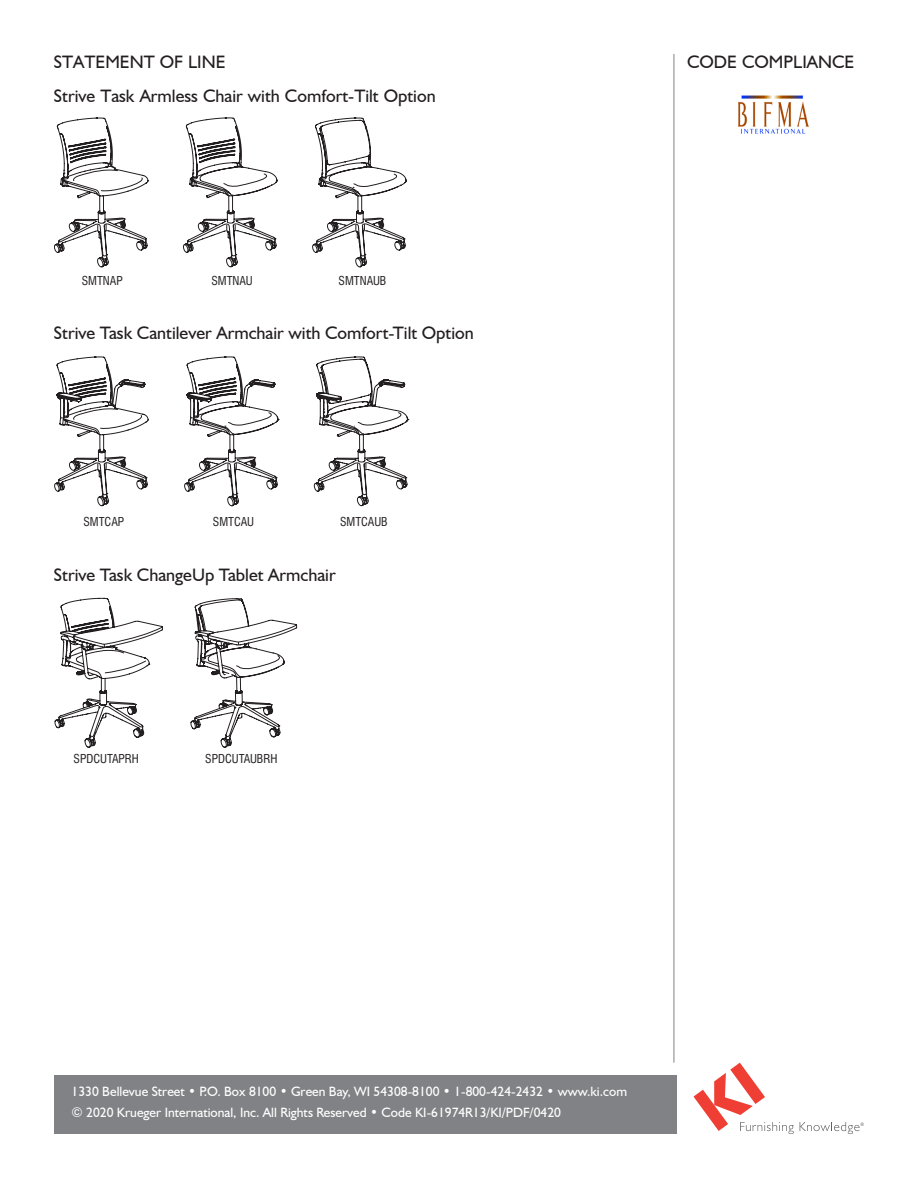
<style>
.page{position:relative;width:918px;height:1188px;background:#fff}
.page>*{position:absolute;margin:0;border:0;box-sizing:border-box;transform-origin:0 0}
.t1{font:18px "Humanist 521 BT";color:#231f20}
.t2{font:13.5px/21px "Humanist 521 BT";color:#fff}
.t3{font:condensed 12px "Swiss 721 BT";color:#231f20}
</style>
<div class="page">
<div style="left:54px;top:1076px;width:622px;height:58px;background:#808285"></div>
<hr style="left:674px;top:54px;width:1px;height:1009px;background:#808285">
<img style="left:739px;top:96px;width:70px;height:38px">
<svg style="left:694px;top:1063px;width:100px;height:71px"></svg>
<svg style="left:800px;top:1122px;width:64px;height:12px"></svg>
<svg style="left:55px;top:598px;width:242px;height:150px"></svg>
<svg style="left:54px;top:118px;width:352px;height:149px"></svg>
<svg style="left:54px;top:357px;width:354px;height:149px"></svg>
<p class="t1" style="left:54px;top:55px;width:173px">STATEMENT OF LINE</p>
<p class="t1" style="left:54px;top:89px;width:383px">Strive Task Armless Chair with Comfort-Tilt Option</p>
<p class="t3" style="left:82px;top:276px;width:43px">SMTNAP</p>
<p class="t3" style="left:211px;top:276px;width:43px">SMTNAU</p>
<p class="t3" style="left:339px;top:276px;width:49px">SMTNAUB</p>
<p class="t1" style="left:54px;top:326px;width:421px">Strive Task Cantilever Armchair with Comfort-Tilt Option</p>
<p class="t3" style="left:83px;top:517px;width:42px">SMTCAP</p>
<p class="t3" style="left:213px;top:517px;width:43px">SMTCAU</p>
<p class="t3" style="left:340px;top:517px;width:49px">SMTCAUB</p>
<p class="t1" style="left:54px;top:568px;width:283px">Strive Task ChangeUp Tablet Armchair</p>
<p class="t3" style="left:74px;top:753px;width:67px">SPDCUTAPRH</p>
<p class="t3" style="left:205px;top:753px;width:74px">SPDCUTAUBRH</p>
<p class="t1" style="left:687px;top:55px;width:169px">CODE COMPLIANCE</p>
<p class="t2" style="left:72px;top:1083px;width:557px">1330 Bellevue Street • P.O. Box 8100 • Green Bay, WI 54308-8100 • 1-800-424-2432 • www.ki.com © 2020 Krueger International, Inc. All Rights Reserved • Code KI-61974R13/KI/PDF/0420</p>
</div>
